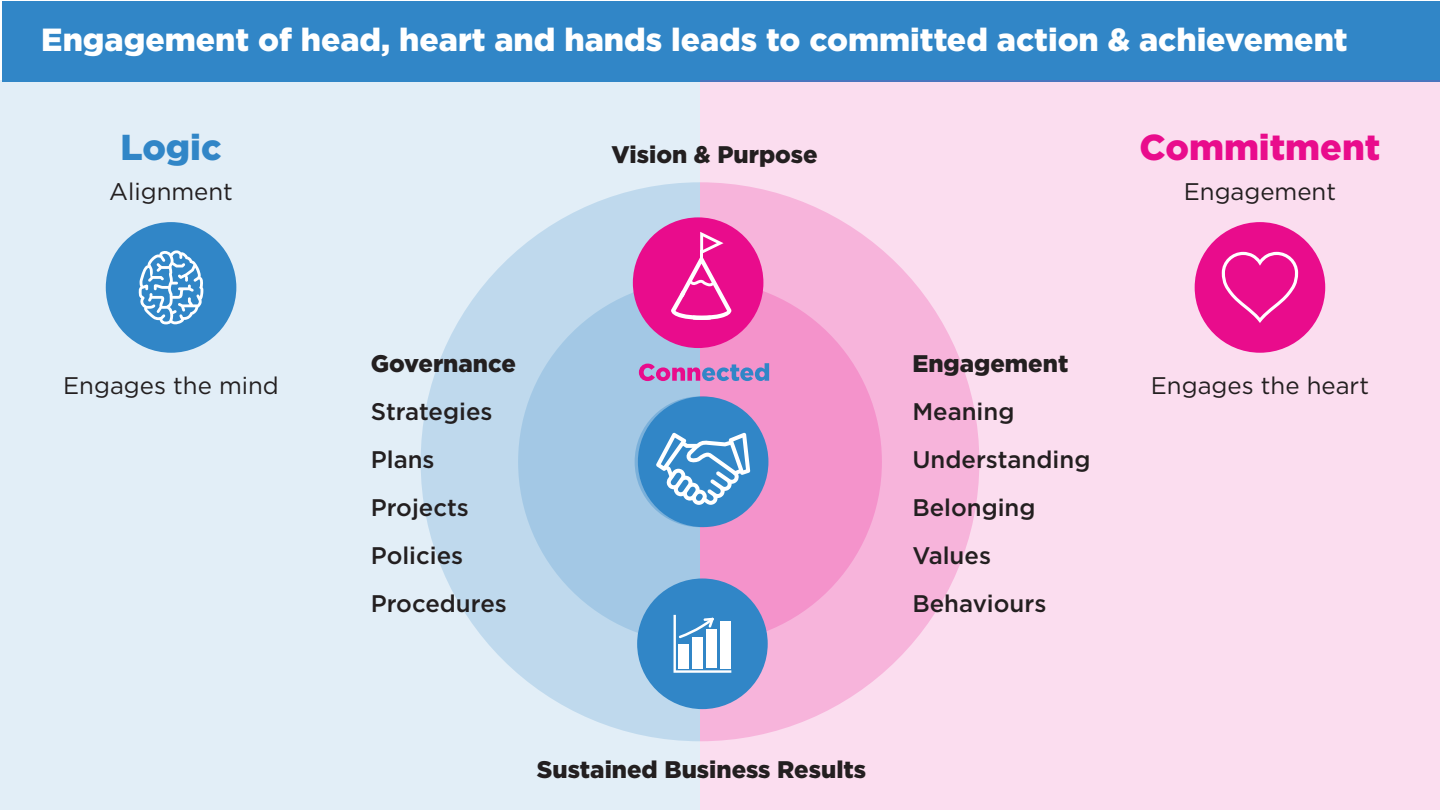
<style>
.page{position:relative;width:1440px;height:810px;background:#fff}
.page>*{position:absolute;margin:0;border:0;box-sizing:border-box;transform-origin:0 0}
.t1{font:900 36px "Gotham";color:#e90c8c}
.t2{font:900 36px "Gotham";color:#3186c7}
.t3{font:900 32px "Gotham";color:#fff}
.t4{font:500 24px/48px "Gotham";color:#231f20}
.t5{font:900 24px "Gotham";color:#231f20}
.t6{font:24px "Gotham";color:#231f20}
</style>
<div class="page">
<div style="left:2px;top:1px;width:1438px;height:80px;background:#3186c7"></div>
<div style="left:700px;top:80px;width:740px;height:730px;background:#fbddef"></div>
<div style="left:0;top:80px;width:700px;height:730px;background:#e2eef7"></div>
<svg style="left:421px;top:182px;width:279px;height:559px;fill:#bfd9ed"></svg>
<svg style="left:518px;top:280px;width:182px;height:363px;background:#aacce7"></svg>
<svg style="left:700px;top:182px;width:279px;height:559px;fill:#f7b4db"></svg>
<svg style="left:700px;top:280px;width:182px;height:363px;background:#f49ccf"></svg>
<div style="left:637px;top:578px;width:131px;height:131px;background:#3186c7;border-radius:50%"></div>
<svg style="left:674px;top:615px;width:57px;height:57px"></svg>
<div style="left:633px;top:217px;width:130px;height:131px;background:#e90c8c;border-radius:50%"></div>
<svg style="left:671px;top:232px;width:60px;height:88px"></svg>
<div style="left:106px;top:222px;width:130px;height:131px;background:#3186c7;border-radius:50%"></div>
<svg style="left:139px;top:250px;width:64px;height:74px"></svg>
<div style="left:1195px;top:222px;width:130px;height:131px;background:#e90c8c;border-radius:50%"></div>
<svg style="left:1222px;top:252px;width:76px;height:71px"></svg>
<svg style="left:639px;top:363px;width:130px;height:18px;background:#ab7dc1"></svg>
<svg style="left:635px;top:396px;width:130px;height:131px;background:#699ed1"></svg>
<h2 class="t3" style="left:41px;top:18px;width:1308px">Engagement of head, heart and hands leads to committed action &amp; achievement</h2>
<h1 class="t2" style="left:121px;top:123px;width:103px">Logic</h1>
<p class="t5" style="left:612px;top:138px;width:208px">Vision &amp; Purpose</p>
<h1 class="t1" style="left:1139px;top:123px;width:242px">Commitment</h1>
<p class="t6" style="left:109px;top:176px;width:125px">Alignment</p>
<p class="t6" style="left:1184px;top:176px;width:154px">Engagement</p>
<p class="t6" style="left:63px;top:370px;width:217px">Engages the mind</p>
<p class="t5" style="left:371px;top:346px;width:147px">Governance</p>
<p class="t5" style="left:912px;top:346px;width:158px">Engagement</p>
<p class="t6" style="left:1151px;top:370px;width:220px">Engages the heart</p>
<p class="t4" style="left:371px;top:387px;width:123px">Strategies</p>
<p class="t4" style="left:912px;top:387px;width:104px">Meaning</p>
<p class="t4" style="left:371px;top:435px;width:138px">Plans<br>Projects<br>Policies<br>Procedures</p>
<p class="t4" style="left:912px;top:435px;width:180px">Understanding<br>Belonging<br>Values<br>Behaviours</p>
<p class="t5" style="left:537px;top:752px;width:331px">Sustained Business Results</p>
</div>
